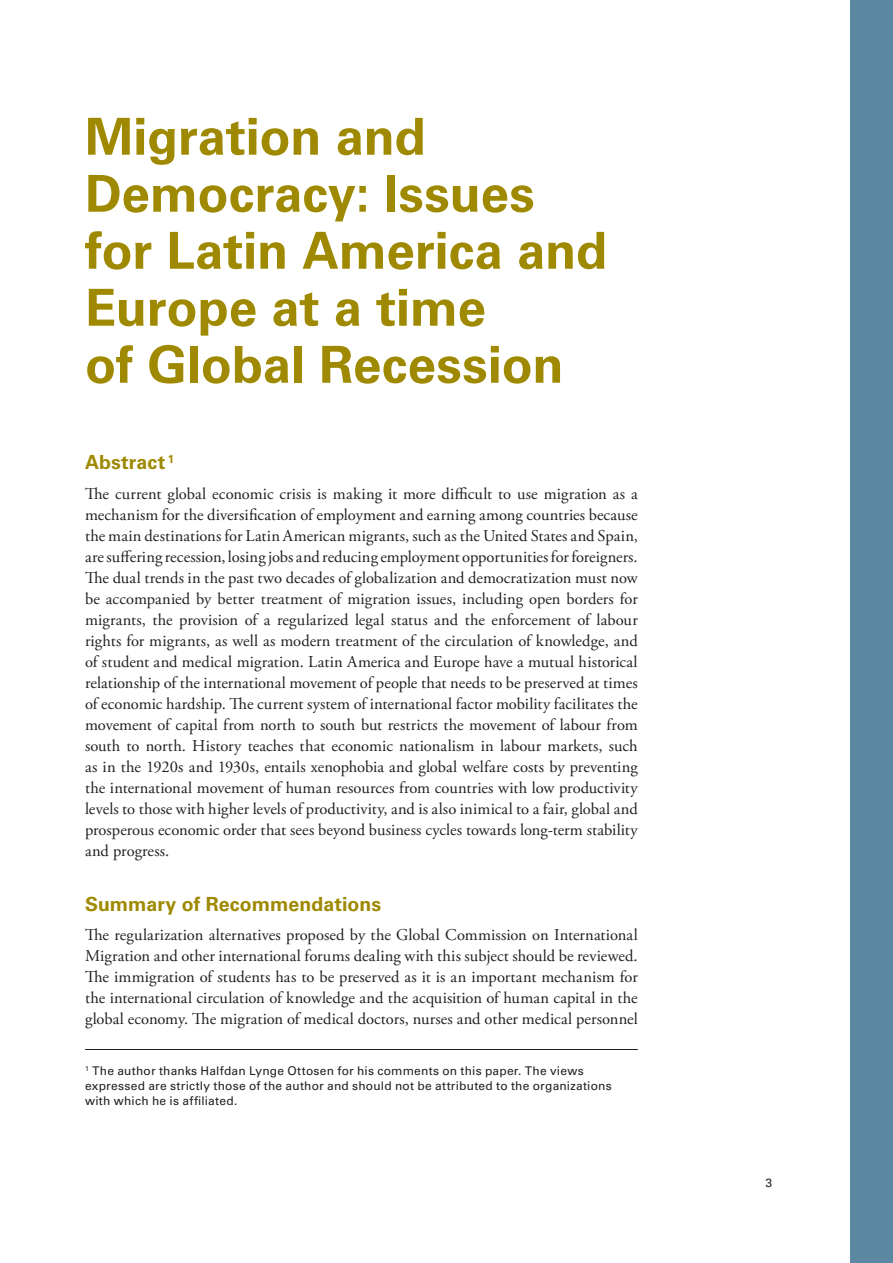
<style>
.page{position:relative;width:893px;height:1263px;background:#fff}
.page>*{position:absolute;margin:0;border:0;box-sizing:border-box;transform-origin:0 0}
.Rubrik_34_38{font:700 51px/57px "Univers LT Std";letter-spacing:-.005em;color:#9e8900}
.Underrubrik{font:700 19.5px "Univers LT Std";letter-spacing:.005em;color:#9e8900}
.Brödtext{font:16.5px/21px "Adobe Garamond Pro";letter-spacing:.005em;color:#231f20;text-align:justify}
.Fotnot{font:12px/15px "Univers LT Std";letter-spacing:.015em;color:#231f20}
</style>
<div class="page">
<div style="left:850px;top:0;width:43px;height:1263px;background:#5c87a1"></div>
<hr style="left:85px;top:1049px;width:553px;height:1px;background:#231f20">
<p class="Rubrik_34_38" style="left:85px;top:109px;width:524px">Migration and<br>Democracy: Issues for Latin America and<br>Europe at a time<br>of Global Recession</p>
<p class="Underrubrik" style="left:85px;top:451px;width:91px">Abstract <sup>1</sup></p>
<p class="Brödtext" style="left:85px;top:483px;width:554px">The current global economic crisis is making it more difficult to use migration as a mechanism for the diversification of employment and earning among countries because the main destinations for Latin American migrants, such as the United States and Spain, are suffering recession, losing jobs and reducing employment opportunities for foreigners.<br>The dual trends in the past two decades of globalization and democratization must now be accompanied by better treatment of migration issues, including open borders for migrants, the provision of a regularized legal status and the enforcement of labour rights for migrants, as well as modern treatment of the circulation of knowledge, and of student and medical migration. Latin America and Europe have a mutual historical relationship of the international movement of people that needs to be preserved at times of economic hardship. The current system of international factor mobility facilitates the movement of capital from north to south but restricts the movement of labour from south to north. History teaches that economic nationalism in labour markets, such as in the 1920s and 1930s, entails xenophobia and global welfare costs by preventing the international movement of human resources from countries with low productivity levels to those with higher levels of productivity, and is also inimical to a fair, global and prosperous economic order that sees beyond business cycles towards long-term stability and progress.</p>
<p class="Underrubrik" style="left:85px;top:892px;width:298px">Summary of Recommendations</p>
<p class="Brödtext" style="left:85px;top:925px;width:554px">The regularization alternatives proposed by the Global Commission on International Migration and other international forums dealing with this subject should be reviewed.<br>The immigration of students has to be preserved as it is an important mechanism for the international circulation of knowledge and the acquisition of human capital in the global economy. The migration of medical doctors, nurses and other medical personnel</p>
<p class="Fotnot" style="left:85px;top:1063px;width:528px"><sup>1</sup> The author thanks Halfdan Lynge Ottosen for his comments on this paper. The views expressed are strictly those of the author and should not be attributed to the organizations with which he is affiliated.</p>
<p class="Fotnot" style="left:765px;top:1175px;width:8px">3</p>
</div>
